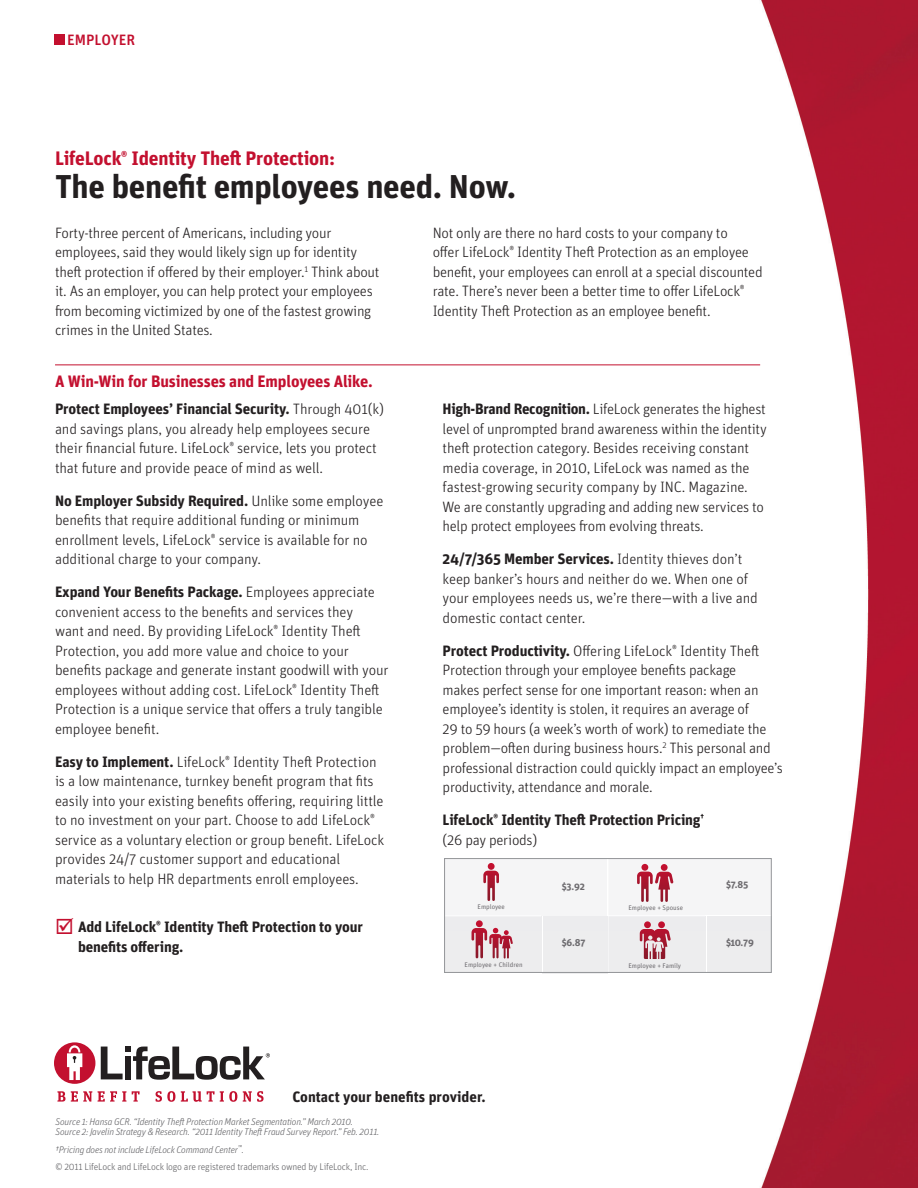
<style>
.page{position:relative;width:918px;height:1188px;background:#fff}
.page>*{position:absolute;margin:0;border:0;box-sizing:border-box;transform-origin:0 0}
.t1{font:700 33px "Unit OT";letter-spacing:-.01em;color:#231f20}
.t2{font:700 19.5px "Unit OT";letter-spacing:-.01em;color:#c3102f}
.t3{font:700 16.5px "Unit OT";letter-spacing:-.01em;color:#c3102f}
.t4{font:300 15px/19.5px "Unit OT";letter-spacing:-.015em;color:#231f20}
.t5{font:700 15px/19.5px "Unit OT";letter-spacing:-.01em;color:#231f20}
.t6{font:500 15px "Unit OT";color:#c3102f}
.t7{font:700 9.9px "Unit OT";letter-spacing:-.025em;color:#6e6c70}
.t8{font:italic 300 9.75px/10.5px "Unit OT";letter-spacing:-.02em;color:#636366}
.t9{font:300 9.75px/17.2px "Unit OT";letter-spacing:-.02em;color:#636366}
.t10{font:6.75px "Unit OT";color:#6e6c70}
.s1{font-weight:700}
.s2{color:#c3102f}
.s3{font-weight:300}
.s4{font-style:italic}
</style>
<div class="page">
<img style="left:54px;top:0;width:864px;height:1188px">
<hr style="left:55px;top:364px;width:705px;height:1px;background:#c3102f">
<div style="left:54px;top:1042px;width:41px;height:42px;background:#c3102f;border-radius:50%"></div>
<svg style="left:67px;top:1045px;width:15px;height:35px"></svg>
<svg style="left:101px;top:1047px;width:169px;height:33px"></svg>
<svg style="left:57px;top:1091px;width:35px;height:11px"></svg>
<svg style="left:98px;top:1091px;width:28px;height:11px"></svg>
<svg style="left:132px;top:1091px;width:8px;height:11px"></svg>
<svg style="left:156px;top:1091px;width:19px;height:11px"></svg>
<svg style="left:181px;top:1091px;width:56px;height:11px"></svg>
<svg style="left:243px;top:1091px;width:21px;height:11px"></svg>
<div style="left:54px;top:34px;width:10px;height:11px;background:#c3102f"></div>
<div style="left:542px;top:859px;width:65px;height:56px;background:#f5f5f6"></div>
<div style="left:542px;top:916px;width:65px;height:57px;background:#ededee"></div>
<div style="left:707px;top:859px;width:64px;height:56px;background:#f5f5f6"></div>
<hr style="left:542px;top:916px;width:1px;height:56px;background:#fff">
<hr style="left:705px;top:859px;width:1px;height:56px;background:#f5f5f6">
<div style="left:707px;top:916px;width:64px;height:57px;background:#ededee"></div>
<hr style="left:706px;top:916px;width:1px;height:56px;background:#fff">
<hr style="left:705px;top:916px;width:1px;height:56px;background:#ededee">
<svg style="left:446px;top:860px;width:96px;height:111px"></svg>
<svg style="left:608px;top:860px;width:97px;height:111px"></svg>
<div style="left:444px;top:858px;width:327px;height:115px;border:1px solid #939598"></div>
<p class="t6" style="left:67px;top:30px;width:69px">EMPLOYER</p>
<h2 class="t2" style="left:55px;top:146px;width:282px">LifeLock<sup>®</sup> Identity Theft Protection:</h2>
<h1 class="t1" style="left:55px;top:165px;width:463px">The benefit employees need. Now.</h1>
<p class="t4" style="left:55px;top:223px;width:326px">Forty-three percent of Americans, including your employees, said they would likely sign up for identity theft protection if offered by their employer.<sup>1</sup> Think about it. As an employer, you can help protect your employees from becoming victimized by one of the fastest growing crimes in the United States.</p>
<p class="t4" style="left:433px;top:223px;width:332px">Not only are there no hard costs to your company to<br>offer LifeLock<sup>®</sup> Identity Theft Protection as an employee benefit, your employees can enroll at a special discounted rate. There’s never been a better time to offer LifeLock<sup>® </sup>Identity Theft Protection as an employee benefit.</p>
<p class="t3" style="left:55px;top:370px;width:319px">A Win-Win for Businesses and Employees Alike.</p>
<p class="t4" style="left:55px;top:400px;width:331px"><span class="s1">Protect Employees’ Financial Security.</span> Through 401(k) and savings plans, you already help employees secure their financial future. LifeLock<sup>®</sup> service, lets you protect that future and provide peace of mind as well.</p>
<p class="t4" style="left:55px;top:491px;width:330px"><span class="s1">No Employer Subsidy Required.</span> Unlike some employee benefits that require additional funding or minimum enrollment levels, LifeLock<sup>®</sup> service is available for no additional charge to your company.</p>
<p class="t4" style="left:55px;top:583px;width:335px"><span class="s1">Expand Your Benefits Package.</span> Employees appreciate convenient access to the benefits and services they<br>want and need. By providing LifeLock<sup>®</sup> Identity Theft Protection, you add more value and choice to your benefits package and generate instant goodwill with your employees without adding cost. LifeLock<sup>®</sup> Identity Theft Protection is a unique service that offers a truly tangible employee benefit.</p>
<p class="t4" style="left:55px;top:752px;width:331px"><span class="s1">Easy to Implement.</span> LifeLock<sup>®</sup> Identity Theft Protection is a low maintenance, turnkey benefit program that fits easily into your existing benefits offering, requiring little to no investment on your part. Choose to add LifeLock<sup>® </sup>service as a voluntary election or group benefit. LifeLock provides 24/7 customer support and educational materials to help HR departments enroll employees.</p>
<p class="t5" style="left:78px;top:917px;width:286px;text-indent:-23px"><span class="s2">☑</span> Add LifeLock<sup>®</sup> Identity Theft Protection to your benefits offering.</p>
<p class="t4" style="left:443px;top:400px;width:326px"><span class="s1">High-Brand Recognition.</span> LifeLock generates the highest level of unprompted brand awareness within the identity theft protection category. Besides receiving constant media coverage, in 2010, LifeLock was named as the fastest-growing security company by INC. Magazine.<br>We are constantly upgrading and adding new services to help protect employees from evolving threats.</p>
<p class="t4" style="left:443px;top:550px;width:317px"><span class="s1">24/7/365 Member Services.</span> Identity thieves don’t keep banker’s hours and neither do we. When one of your employees needs us, we’re there—with a live and domestic contact center.</p>
<p class="t4" style="left:443px;top:641px;width:342px"><span class="s1">Protect Productivity.</span> Offering LifeLock<sup>®</sup> Identity Theft Protection through your employee benefits package<br>makes perfect sense for one important reason: when an employee’s identity is stolen, it requires an average of<br>29 to 59 hours (a week’s worth of work) to remediate the problem—often during business hours.<sup>2</sup> This personal and professional distraction could quickly impact an employee’s productivity, attendance and morale.</p>
<p class="t5" style="left:443px;top:810px;width:263px">LifeLock<sup>®</sup> Identity Theft Protection Pricing<sup>† </sup><span class="s3">(26 pay periods)</span></p>
<p class="t10" style="left:478px;top:903px;width:29px">Employee</p>
<p class="t7" style="left:562px;top:880px;width:25px">$3.92</p>
<p class="t7" style="left:562px;top:937px;width:25px">$6.87</p>
<p class="t10" style="left:628px;top:903px;width:56px">Employee + Spouse</p>
<p class="t10" style="left:465px;top:960px;width:60px">Employee + Children</p>
<p class="t10" style="left:628px;top:961px;width:54px">Employee + Family</p>
<p class="t7" style="left:726px;top:879px;width:24px">$7.85</p>
<p class="t7" style="left:726px;top:936px;width:29px">$10.79</p>
<p class="t5" style="left:292px;top:1087px;width:195px">Contact your benefits provider.</p>
<p class="t8" style="left:56px;top:1116px;width:326px">Source 1: Hansa GCR. “Identity Theft Protection Market Segmentation.” March 2010.<br>Source 2: Javelin Strategy &amp; Research. “2011 Identity Theft Fraud Survey Report.” Feb. 2011.</p>
<p class="t9" style="left:56px;top:1141px;width:314px"><span class="s4">†Pricing does not include LifeLock Command Center</span><sup>™</sup><span class="s4">.<br></span>© 2011 LifeLock and LifeLock logo are registered trademarks owned by LifeLock, Inc.</p>
</div>
